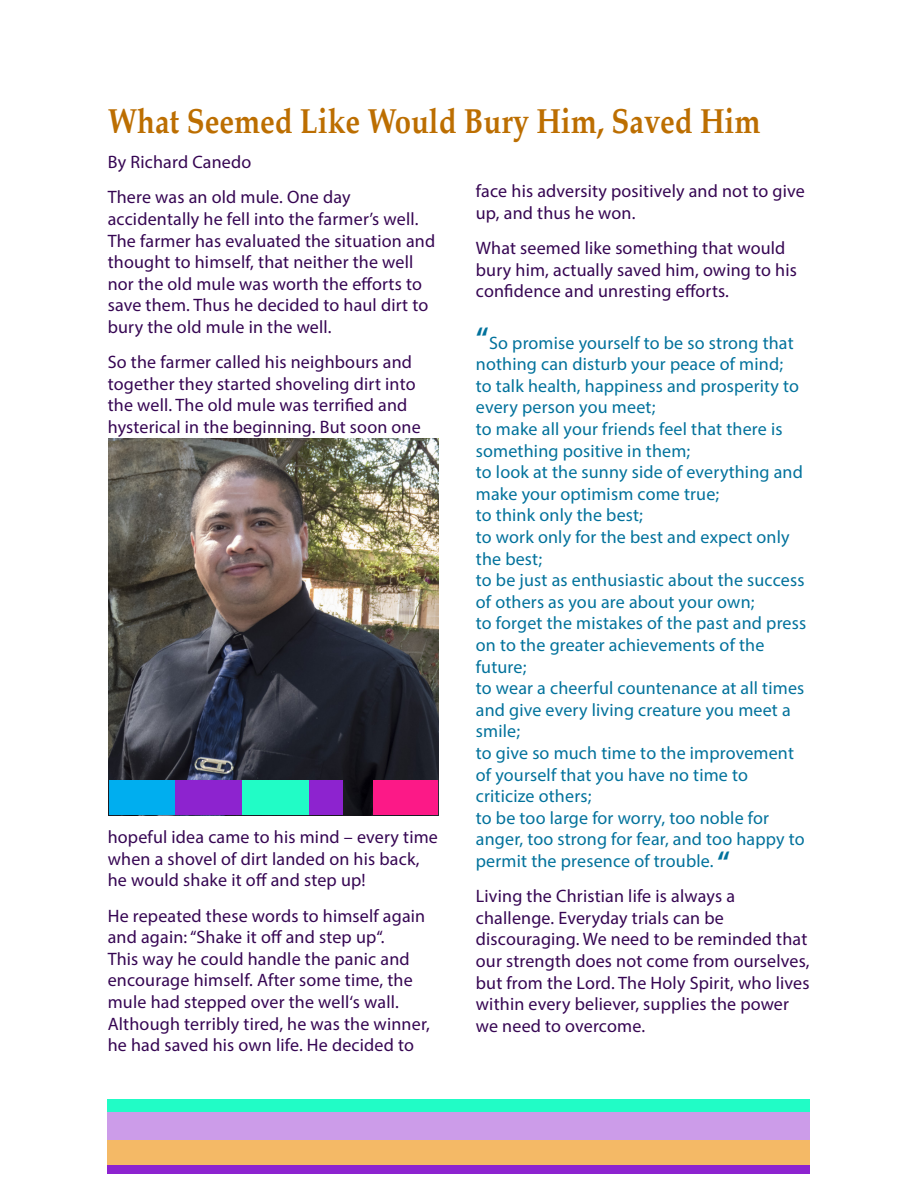
<style>
.page{position:relative;width:918px;height:1188px;background:#fff}
.page>*{position:absolute;margin:0;border:0;box-sizing:border-box;transform-origin:0 0}
.Headline{font:700 34.5px "Palatino";color:#bc6e01;scale:.85 1}
.Body_Text{font:600 31.5px "Myriad Pro";color:#02729c}
.Body_Text-2{font:18px/21.6px "Myriad Pro";letter-spacing:.01em;color:#360653}
.Body_Text-3{font:18px/21.6px "Myriad Pro";letter-spacing:.01em;color:#02729c}
.s1{font-weight:600;font-size:31.5px}
</style>
<div class="page">
<img style="left:109px;top:439px;width:330px;height:377px">
<div style="left:109px;top:780px;width:67px;height:35px;background:#00aeef"></div>
<div style="left:176px;top:780px;width:167px;height:35px;background:#8d23cf"></div>
<div style="left:373px;top:780px;width:65px;height:35px;background:#fc1987"></div>
<div style="left:242px;top:780px;width:67px;height:35px;background:#21fcc6"></div>
<div style="left:108px;top:1140px;width:702px;height:34px;background:#8d23cf"></div>
<div style="left:108px;top:1099px;width:702px;height:14px;background:#21fcc6"></div>
<div style="left:108px;top:1113px;width:702px;height:48px;background:#cc9ce9"></div>
<div style="left:108px;top:1140px;width:702px;height:25px;background:#f4b966"></div>
<p class="Headline" style="left:108px;top:92px;width:769px">What Seemed Like Would Bury Him, Saved Him</p>
<p class="Body_Text-2" style="left:108px;top:151px;width:145px">By Richard Canedo</p>
<p class="Body_Text-2" style="left:108px;top:186px;width:329px">There was an old mule. One day accidentally he fell into the farmer’s well.<br>The farmer has evaluated the situation and thought to himself, that neither the well nor the old mule was worth the efforts to save them. Thus he decided to haul dirt to bury the old mule in the well.</p>
<p class="Body_Text-2" style="left:108px;top:351px;width:315px">So the farmer called his neighbours and together they started shoveling dirt into the well. The old mule was terrified and hysterical in the beginning. But soon one</p>
<p class="Body_Text-2" style="left:108px;top:826px;width:332px">hopeful idea came to his mind – every time when a shovel of dirt landed on his back, he would shake it off and step up!</p>
<p class="Body_Text-2" style="left:108px;top:904px;width:324px">He repeated these words to himself again and again: “Shake it off and step up“.<br>This way he could handle the panic and encourage himself. After some time, the mule had stepped over the well‘s wall.<br>Although terribly tired, he was the winner, he had saved his own life. He decided to</p>
<p class="Body_Text-2" style="left:476px;top:180px;width:330px">face his adversity positively and not to give up, and thus he won.</p>
<p class="Body_Text-2" style="left:476px;top:237px;width:323px">What seemed like something that would bury him, actually saved him, owing to his confidence and unresting efforts.</p>
<p class="Body_Text-3" style="left:476px;top:331px;width:319px"><span class="s1">“</span>So promise yourself to be so strong that nothing can disturb your peace of mind;</p>
<p class="Body_Text-3" style="left:476px;top:375px;width:325px">to talk health, happiness and prosperity to every person you meet;</p>
<p class="Body_Text-3" style="left:476px;top:418px;width:308px">to make all your friends feel that there is something positive in them;</p>
<p class="Body_Text-3" style="left:476px;top:461px;width:329px">to look at the sunny side of everything and make your optimism come true;</p>
<p class="Body_Text-3" style="left:476px;top:504px;width:169px">to think only the best;</p>
<p class="Body_Text-3" style="left:476px;top:526px;width:315px">to work only for the best and expect only the best;</p>
<p class="Body_Text-3" style="left:476px;top:569px;width:330px">to be just as enthusiastic about the success of others as you are about your own;</p>
<p class="Body_Text-3" style="left:476px;top:612px;width:332px">to forget the mistakes of the past and press on to the greater achievements of the future;</p>
<p class="Body_Text-3" style="left:476px;top:677px;width:330px">to wear a cheerful countenance at all times and give every living creature you meet a smile;</p>
<p class="Body_Text-3" style="left:476px;top:742px;width:320px">to give so much time to the improvement of yourself that you have no time to criticize others;</p>
<p class="Body_Text-3" style="left:476px;top:807px;width:330px">to be too large for worry, too noble for anger, too strong for fear, and too happy to permit the presence of trouble.</p>
<p class="Body_Text-2" style="left:476px;top:885px;width:335px">Living the Christian life is always a challenge. Everyday trials can be discouraging. We need to be reminded that our strength does not come from ourselves, but from the Lord. The Holy Spirit, who lives within every believer, supplies the power we need to overcome.</p>
<p class="Body_Text" style="left:717px;top:842px;width:14px">“</p>
</div>
